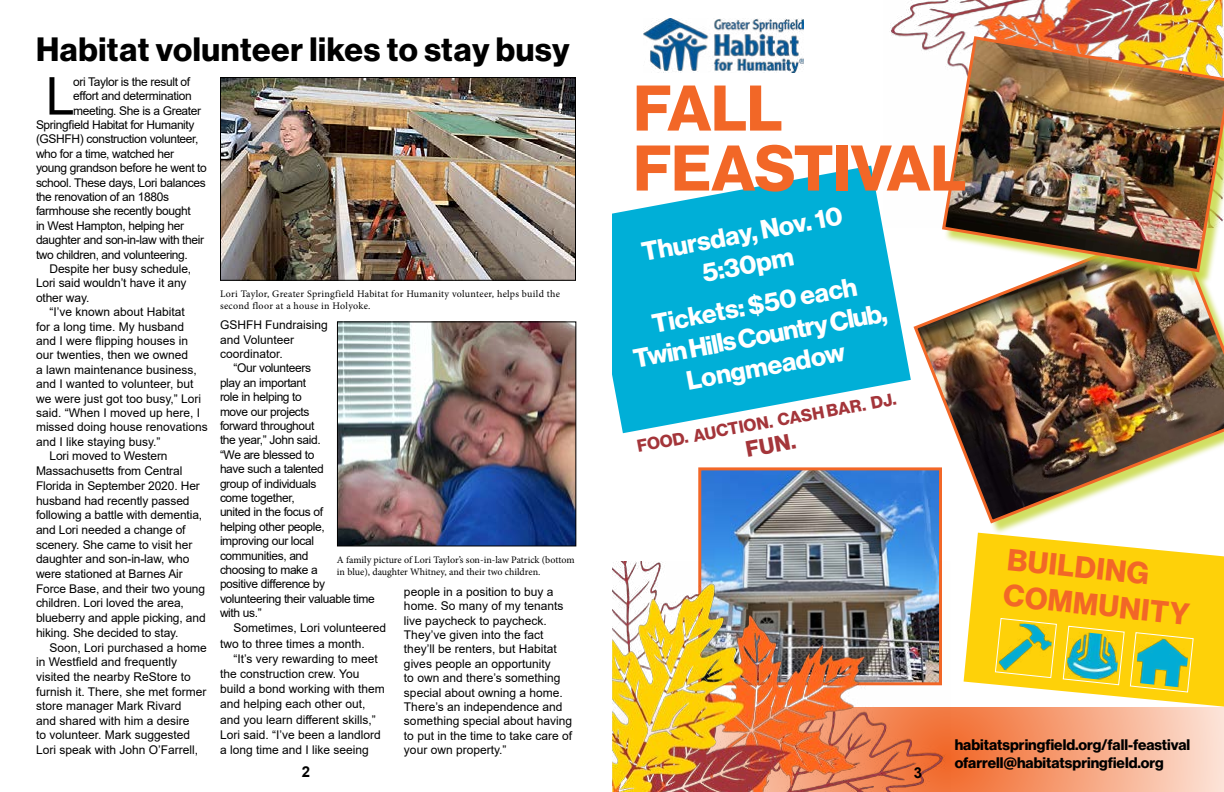
<style>
.page{position:relative;width:1224px;height:792px;background:#fff}
.page>*{position:absolute;margin:0;border:0;box-sizing:border-box;transform-origin:0 0}
.t1{font:63px/60px "N Haas Grotesk DS Pro 75 Bd";color:#f26727}
.t2{font:52.2px "Arial";color:#000}
.t3{font:33px "N Haas Grotesk DS Pro 75 Bd";letter-spacing:.02em;color:#000}
.t4{font:30px/36px "N Haas Grotesk DS Pro 75 Bd";color:#f26727}
.t5{font:26px/31.2px "N Haas Grotesk DS Pro 75 Bd";color:#fff;text-align:center}
.t6{font:22px "N Haas Grotesk DS Pro 75 Bd";color:#a4353a}
.t7{font:17px "N Haas Grotesk DS Pro 75 Bd";color:#a4353a}
.t8{font:15px/18px "N Haas Grotesk DS Pro 75 Bd";color:#000}
.t9{font:700 15px "Arial";color:#000}
.t10{font:12px/14.4px "Arial";letter-spacing:-.01em;color:#000}
.t11{font:12px/14.4px "Arial";letter-spacing:-.03em;color:#000}
.t12{font:10px/12px "Minion Pro";letter-spacing:.01em;color:#000}
</style>
<div class="page">
<svg style="left:951px;top:708px;width:273px;height:84px"></svg>
<div style="left:916px;top:226px;width:308px;height:309px;background:#c1d52f;opacity:.75"></div>
<img style="left:913px;top:227px;width:311px;height:298px">
<img style="left:702px;top:471px;width:236px;height:91px">
<div style="left:698px;top:467px;width:244px;height:218px;border:3px solid #f26727"></div>
<svg style="left:964px;top:533px;width:260px;height:174px;fill:#fed109"></svg>
<svg style="left:994px;top:617px;width:200px;height:76px"></svg>
<svg style="left:612px;top:166px;width:299px;height:267px;fill:#00afd7"></svg>
<img style="left:643px;top:19px;width:160px;height:54px">
<img style="left:612px;top:562px;width:339px;height:230px">
<img style="left:884px;top:0;width:340px;height:227px">
<div style="left:944px;top:38px;width:280px;height:246px;background:#c1d52f;opacity:.75"></div>
<img style="left:940px;top:34px;width:284px;height:240px">
<img style="left:222px;top:79px;width:352px;height:200px">
<div style="left:220px;top:77px;width:356px;height:204px;border:1px solid #000"></div>
<img style="left:339px;top:323px;width:235px;height:221px">
<div style="left:337px;top:321px;width:239px;height:225px;border:1px solid #000"></div>
<h3 class="t3" style="left:36px;top:31px;width:535px">Habitat volunteer likes to stay busy</h3>
<h2 class="t2" style="left:46px;top:60px;width:31px">L</h2>
<p class="t11" style="left:73px;top:74px;width:119px">ori Taylor is the result of</p>
<p class="t11" style="left:73px;top:89px;width:120px">effort and determination</p>
<p class="t11" style="left:73px;top:103px;width:130px">meeting. She is a Greater</p>
<p class="t11" style="left:36px;top:117px;width:160px">Springfield Habitat for Humanity</p>
<p class="t11" style="left:36px;top:132px;width:164px">(GSHFH) construction volunteer,</p>
<p class="t11" style="left:36px;top:146px;width:140px">who for a time, watched her</p>
<p class="t11" style="left:36px;top:161px;width:172px">young grandson before he went to</p>
<p class="t11" style="left:36px;top:175px;width:171px">school. These days, Lori balances</p>
<p class="t11" style="left:36px;top:189px;width:135px">the renovation of an 1880s</p>
<p class="t11" style="left:36px;top:204px;width:156px">farmhouse she recently bought</p>
<p class="t11" style="left:36px;top:218px;width:150px">in West Hampton, helping her</p>
<p class="t11" style="left:36px;top:233px;width:170px">daughter and son-in-law with their</p>
<p class="t11" style="left:36px;top:247px;width:153px">two children, and volunteering.</p>
<p class="t10" style="left:50px;top:261px;width:143px">Despite her busy schedule,</p>
<p class="t10" style="left:36px;top:276px;width:152px">Lori said wouldn’t have it any</p>
<p class="t10" style="left:36px;top:290px;width:55px">other way.</p>
<p class="t10" style="left:50px;top:305px;width:137px">“I’ve known about Habitat</p>
<p class="t10" style="left:36px;top:319px;width:150px">for a long time. My husband</p>
<p class="t10" style="left:36px;top:333px;width:154px">and I were flipping houses in</p>
<p class="t10" style="left:36px;top:348px;width:154px">our twenties, then we owned</p>
<p class="t10" style="left:36px;top:362px;width:162px">a lawn maintenance business,</p>
<p class="t10" style="left:36px;top:377px;width:159px">and I wanted to volunteer, but</p>
<p class="t10" style="left:36px;top:391px;width:167px">we were just got too busy,” Lori</p>
<p class="t10" style="left:36px;top:405px;width:166px">said. “When I moved up here, I</p>
<p class="t10" style="left:36px;top:420px;width:173px">missed doing house renovations</p>
<p class="t10" style="left:36px;top:434px;width:126px">and I like staying busy.”</p>
<p class="t10" style="left:50px;top:449px;width:120px">Lori moved to Western</p>
<p class="t10" style="left:36px;top:464px;width:148px">Massachusetts from Central</p>
<p class="t10" style="left:36px;top:478px;width:165px">Florida in September 2020. Her</p>
<p class="t10" style="left:36px;top:493px;width:155px">husband had recently passed</p>
<p class="t10" style="left:36px;top:508px;width:168px">following a battle with dementia,</p>
<p class="t10" style="left:36px;top:522px;width:151px">and Lori needed a change of</p>
<p class="t10" style="left:36px;top:537px;width:158px">scenery. She came to visit her</p>
<p class="t10" style="left:36px;top:552px;width:155px">daughter and son-in-law, who</p>
<p class="t10" style="left:36px;top:567px;width:148px">were stationed at Barnes Air</p>
<p class="t10" style="left:36px;top:581px;width:171px">Force Base, and their two young</p>
<p class="t10" style="left:36px;top:596px;width:149px">children. Lori loved the area,</p>
<p class="t10" style="left:36px;top:611px;width:171px">blueberry and apple picking, and</p>
<p class="t10" style="left:36px;top:625px;width:144px">hiking. She decided to stay.</p>
<p class="t10" style="left:50px;top:640px;width:159px">Soon, Lori purchased a home</p>
<p class="t10" style="left:36px;top:655px;width:143px">in Westfield and frequently</p>
<p class="t10" style="left:36px;top:669px;width:156px">visited the nearby ReStore to</p>
<p class="t10" style="left:36px;top:684px;width:172px">furnish it. There, she met former</p>
<p class="t10" style="left:36px;top:699px;width:147px">store manager Mark Rivard</p>
<p class="t10" style="left:36px;top:714px;width:155px">and shared with him a desire</p>
<p class="t10" style="left:36px;top:728px;width:156px">to volunteer. Mark suggested</p>
<p class="t10" style="left:36px;top:742px;width:164px">Lori speak with John O’Farrell,</p>
<h1 class="t1" style="left:634px;top:79px;width:334px">FALL<br>FEASTIVAL</h1>
<p class="t12" style="left:220px;top:288px;width:342px">Lori Taylor, Greater Springfield Habitat for Humanity volunteer, helps build the second floor at a house in Holyoke.</p>
<p class="t10" style="left:220px;top:318px;width:109px">GSHFH Fundraising and Volunteer coordinator.</p>
<p class="t11" style="left:220px;top:361px;width:156px;text-indent:14px">“Our volunteers<br>play an important<br>role in helping to<br>move our projects<br>forward throughout<br>the year,” John said.<br>“We are blessed to<br>have such a talented<br>group of individuals<br>come together,<br>united in the focus of<br>helping other people, improving our local communities, and<br>choosing to make a<br>positive difference by volunteering their valuable time with us.”</p>
<p class="t10" style="left:220px;top:621px;width:168px;line-height:15.2px;text-indent:14px">Sometimes, Lori volunteered two to three times a month.</p>
<p class="t10" style="left:220px;top:651px;width:166px;line-height:15.2px;text-indent:14px">“It’s very rewarding to meet the construction crew. You build a bond working with them and helping each other out, and you learn different skills,”<br>Lori said. “I’ve been a landlord a long time and I like seeing</p>
<p class="t12" style="left:337px;top:554px;width:239px">A family picture of Lori Taylor’s son-in-law Patrick (bottom in blue), daughter Whitney, and their two children.</p>
<p class="t10" style="left:404px;top:584px;width:170px">people in a position to buy a home. So many of my tenants live paycheck to paycheck.<br>They’ve given into the fact they’ll be renters, but Habitat gives people an opportunity<br>to own and there’s something special about owning a home.<br>There’s an independence and something special about having to put in the time to take care of your own property.”</p>
<h3 class="t5" style="left:639px;top:236px;width:205px;rotate:-10deg">Thursday, Nov. 10<br>5:30pm</h3>
<h3 class="t5" style="left:626px;top:312px;width:258px;rotate:-10deg">Tickets: $50 each<br>Twin Hills Country Club,<br>Longmeadow</h3>
<h3 class="t7" style="left:636px;top:438px;width:264px;rotate:-11deg">FOOD. AUCTION. CASH BAR. DJ.</h3>
<h3 class="t6" style="left:744px;top:437px;width:52px;rotate:-11deg">FUN.</h3>
<p class="t9" style="left:302px;top:761px;width:10px">2</p>
<p class="t9" style="left:914px;top:762px;width:10px">3</p>
<h3 class="t4" style="left:1009px;top:542px;width:188px;rotate:6deg">BUILDING<br>COMMUNITY</h3>
<p class="t8" style="left:955px;top:735px;width:237px">habitatspringfield.org/fall-feastival ofarrell@habitatspringfield.org</p>
</div>
